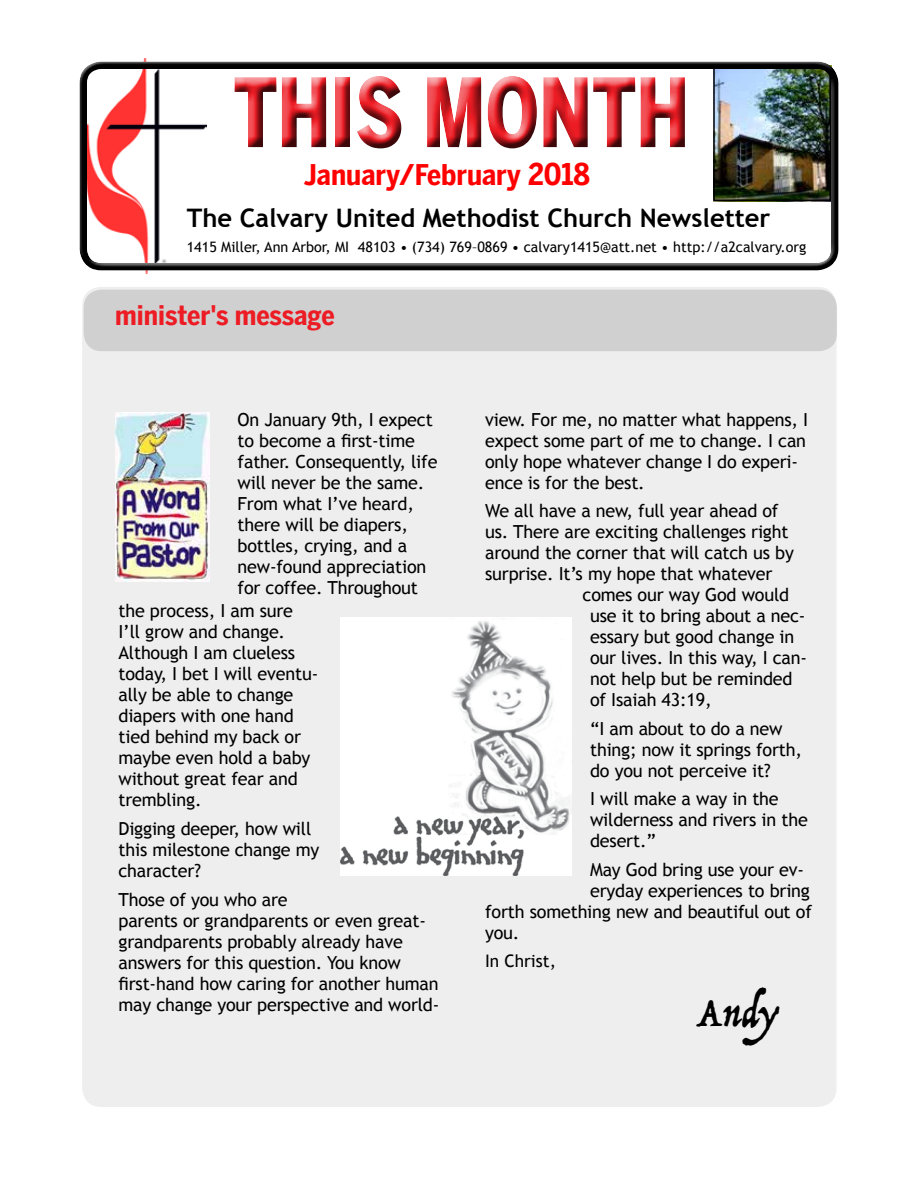
<style>
.page{position:relative;width:918px;height:1188px;background:#fff}
.page>*{position:absolute;margin:0;border:0;box-sizing:border-box;transform-origin:0 0}
.t1{font:94.5px "Benton Sans Cond Black SC";color:#ed1c24;scale:.85 1}
.t2{font:43.5px "Trattatello";color:#000}
.t3{font:700 28.5px "Benton Sans Cond";color:#f00}
.t4{font:700 27px "Benton Sans Cond";color:#ed1c24}
.t5{font:700 25.5px "Trebuchet MS";color:#000}
.t6{font:18px/21px "Trebuchet MS";letter-spacing:-.01em;color:#000}
.t7{font:17.25px "Trebuchet MS";color:#000}
.t8{font:14.4px "Trebuchet MS";color:#000}
.s1{font-size:30px}
</style>
<div class="page">
<div style="left:83px;top:288px;width:753px;height:818px;background:#eee;border-radius:18px"></div>
<div style="left:78px;top:60px;width:760px;height:207px;background:#fff;opacity:.75"></div>
<div style="left:78px;top:65px;width:760px;height:208px;background:#000;opacity:.75"></div>
<div style="left:84px;top:290px;width:753px;height:61px;background:#d0d0d0;border-radius:18px"></div>
<img style="left:115px;top:412px;width:95px;height:169px">
<img style="left:340px;top:618px;width:231px;height:258px">
<h1 class="t1" style="left:234px;top:57px;width:538px">THIS MONTH</h1>
<h3 class="t3" style="left:304px;top:158px;width:288px">January/February <span class="s1">2018</span></h3>
<h3 class="t5" style="left:187px;top:202px;width:585px">The Calvary United Methodist Church Newsletter</h3>
<p class="t8" style="left:187px;top:239px;width:621px">1415 Miller, Ann Arbor, MI 48103 • (734) 769–0869 • calvary1415@att.net • http://a2calvary.org</p>
<h3 class="t4" style="left:115px;top:300px;width:221px">minister's message</h3>
<p class="t6" style="left:238px;top:409px;width:201px">On January 9th, I expect to become a first-time father. Consequently, life will never be the same.<br>From what I’ve heard, there will be diapers, bottles, crying, and a new-found appreciation for coffee. Throughout</p>
<p class="t6" style="left:118px;top:601px;width:201px">the process, I am sure<br>I’ll grow and change.<br>Although I am clueless today, I bet I will eventu&shy;ally be able to change diapers with one hand tied behind my back or maybe even hold a baby without great fear and trembling.</p>
<p class="t6" style="left:118px;top:818px;width:202px">Digging deeper, how will this milestone change my character?</p>
<p class="t6" style="left:118px;top:889px;width:322px">Those of you who are<br>parents or grandparents or even great&shy;grandparents probably already have answers for this question. You know first-hand how caring for another human may change your perspective and world-</p>
<p class="t6" style="left:485px;top:409px;width:325px">view. For me, no matter what happens, I expect some part of me to change. I can only hope whatever change I do experi&shy;ence is for the best.</p>
<p class="t6" style="left:485px;top:501px;width:295px">We all have a new, full year ahead of</p>
<p class="t6" style="left:485px;top:522px;width:305px">us. There are exciting challenges right</p>
<p class="t6" style="left:485px;top:543px;width:310px">around the corner that will catch us by</p>
<p class="t6" style="left:485px;top:564px;width:289px">surprise. It’s my hope that whatever</p>
<p class="t6" style="left:583px;top:585px;width:208px">comes our way God would</p>
<p class="t6" style="left:590px;top:606px;width:217px">use it to bring about a nec-</p>
<p class="t6" style="left:590px;top:627px;width:206px">essary but good change in</p>
<p class="t6" style="left:590px;top:648px;width:218px">our lives. In this way, I can-</p>
<p class="t6" style="left:590px;top:669px;width:204px">not help but be reminded</p>
<p class="t6" style="left:590px;top:690px;width:123px">of Isaiah 43:19,</p>
<p class="t6" style="left:590px;top:718px;width:214px">“I am about to do a new thing; now it springs forth, do you not perceive it?</p>
<p class="t6" style="left:590px;top:789px;width:219px">I will make a way in the wilderness and rivers in the desert.”</p>
<p class="t6" style="left:590px;top:859px;width:216px">May God bring use your ev-</p>
<p class="t6" style="left:590px;top:880px;width:221px">eryday experiences to bring</p>
<p class="t6" style="left:485px;top:901px;width:328px">forth something new and beautiful out of</p>
<p class="t6" style="left:485px;top:922px;width:36px">you.</p>
<p class="t7" style="left:485px;top:951px;width:72px">In Christ,</p>
<h2 class="t2" style="left:696px;top:986px;width:83px">Andy</h2>
</div>
